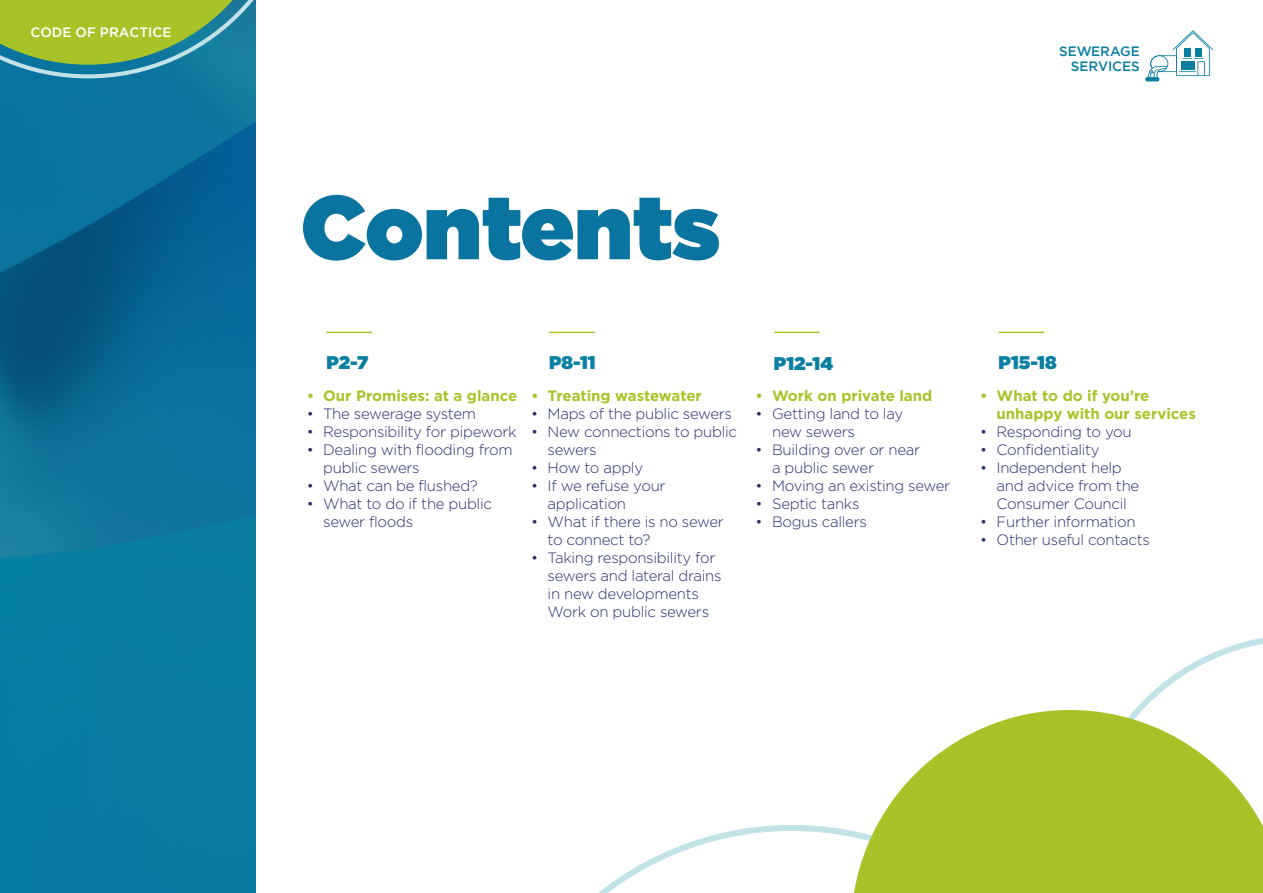
<style>
.page{position:relative;width:1263px;height:893px;background:#fff}
.page>*{position:absolute;margin:0;border:0;box-sizing:border-box;transform-origin:0 0}
.t1{font:90.15px "Gotham Ultra";color:#0a74a0}
.t2{font:18.3px "Gotham Ultra";color:#097fa1}
.t3{font:300 15px/18px "Gotham";letter-spacing:-.02em;color:#2a2e70}
.t4{font:700 15px/18px "Gotham";color:#a8c328}
.t5{font:500 13.5px/15px "Gotham";color:#097ea1;text-align:right}
.t6{font:500 13.5px "Gotham";color:#fff}
</style>
<div class="page">
<svg style="left:1145px;top:30px;width:68px;height:52px"></svg>
<svg style="left:598px;top:638px;width:665px;height:255px"></svg>
<svg style="left:826px;top:685px;width:437px;height:208px;fill:#a8c328"></svg>
<img style="left:0;top:78px;width:255px;height:815px">
<svg style="left:0;top:0;width:256px;height:78px;background:#73aa5d"></svg>
<hr style="left:326px;top:332px;width:46px;height:1px;background:#a8c328">
<hr style="left:998px;top:332px;width:46px;height:1px;background:#a8c328">
<hr style="left:774px;top:332px;width:45px;height:1px;background:#a8c328">
<hr style="left:549px;top:332px;width:46px;height:1px;background:#a8c328">
<p class="t6" style="left:31px;top:25px;width:142px">CODE OF PRACTICE</p>
<h1 class="t1" style="left:301px;top:175px;width:421px">Contents</h1>
<p class="t5" style="left:1059px;top:43px;width:82px">SEWERAGE<br>SERVICES</p>
<p class="t2" style="left:326px;top:352px;width:43px">P2-7</p>
<p class="t2" style="left:549px;top:352px;width:48px">P8-11</p>
<p class="t2" style="left:774px;top:353px;width:61px">P12-14</p>
<p class="t2" style="left:998px;top:352px;width:60px">P15-18</p>
<p class="t4" style="left:307px;top:387px;width:212px">• Our Promises: at a glance</p>
<p class="t3" style="left:307px;top:405px;width:171px">• The sewerage system</p>
<p class="t3" style="left:307px;top:423px;width:211px">• Responsibility for pipework</p>
<p class="t3" style="left:323px;top:441px;width:191px;text-indent:-16px">• Dealing with flooding from public sewers</p>
<p class="t3" style="left:307px;top:477px;width:173px">• What can be flushed?</p>
<p class="t3" style="left:323px;top:495px;width:170px;text-indent:-16px">• What to do if the public sewer floods</p>
<p class="t4" style="left:996px;top:387px;width:201px;text-indent:-16px">• What to do if you’re unhappy with our services</p>
<p class="t3" style="left:980px;top:423px;width:153px">• Responding to you</p>
<p class="t3" style="left:980px;top:441px;width:121px">• Confidentiality</p>
<p class="t3" style="left:996px;top:459px;width:144px;text-indent:-16px">• Independent help and advice from the<br>Consumer Council</p>
<p class="t3" style="left:980px;top:513px;width:157px">• Further information</p>
<p class="t3" style="left:980px;top:531px;width:171px">• Other useful contacts</p>
<p class="t4" style="left:531px;top:387px;width:172px">• Treating wastewater</p>
<p class="t3" style="left:531px;top:405px;width:202px">• Maps of the public sewers</p>
<p class="t3" style="left:548px;top:423px;width:191px;text-indent:-16px">• New connections to public sewers</p>
<p class="t3" style="left:531px;top:459px;width:114px">• How to apply</p>
<p class="t3" style="left:548px;top:477px;width:119px;text-indent:-16px">• If we refuse your application</p>
<p class="t3" style="left:548px;top:513px;width:178px;text-indent:-16px">• What if there is no sewer to connect to?</p>
<p class="t3" style="left:548px;top:549px;width:175px;text-indent:-16px">• Taking responsibility for sewers and lateral drains in new developments<br>Work on public sewers</p>
<p class="t4" style="left:756px;top:387px;width:178px">• Work on private land</p>
<p class="t3" style="left:772px;top:405px;width:133px;text-indent:-16px">• Getting land to lay new sewers</p>
<p class="t3" style="left:772px;top:441px;width:150px;text-indent:-16px">• Building over or near a public sewer</p>
<p class="t3" style="left:756px;top:477px;width:196px">• Moving an existing sewer</p>
<p class="t3" style="left:756px;top:495px;width:105px">• Septic tanks</p>
<p class="t3" style="left:756px;top:513px;width:113px">• Bogus callers</p>
</div>
